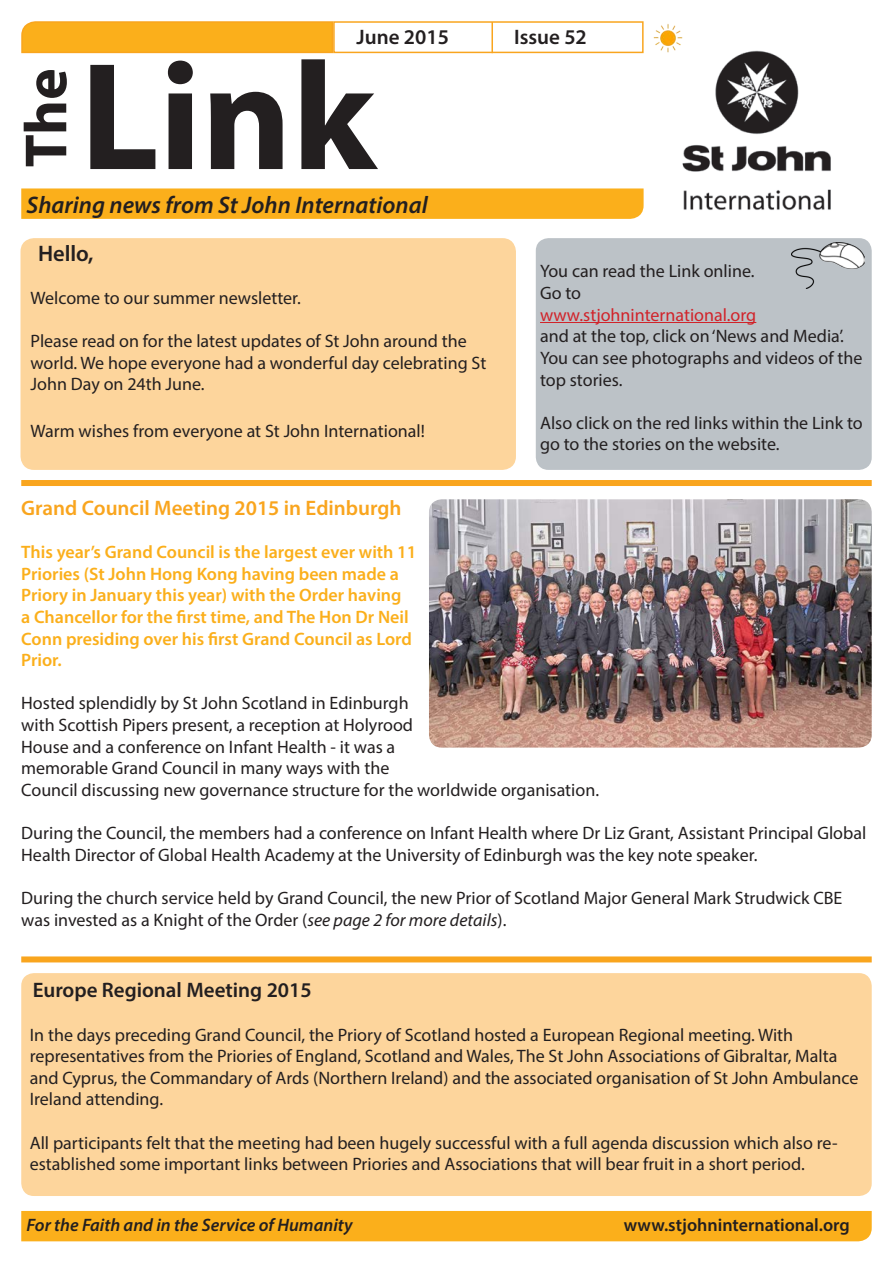
<style>
.page{position:relative;width:893px;height:1263px;background:#fff}
.page>*{position:absolute;margin:0;border:0;box-sizing:border-box;transform-origin:0 0}
.t1{font:700 154.5px "Myriad Pro";color:#231f20}
.t2{font:700 60px "Myriad Pro";color:#231f20}
.t3{font:italic 600 24px "Myriad Pro";color:#231f20}
.t4{font:600 22.5px "Myriad Pro";color:#231f20}
.t5{font:600 21px "Myriad Pro";color:#231f20}
.t6{font:600 21px "Myriad Pro";color:#f9a51e}
.t7{font:18px/21.6px "Myriad Pro";color:#231f20}
.t8{font:600 18px/21.6px "Myriad Pro";color:#fbaf1b}
.t9{font:italic 600 18px "Myriad Pro";color:#231f20}
.t10{font:600 18px "Myriad Pro";color:#231f20}
.t11{font:18px "Myriad Pro";color:#d1232a}
.s1{font-style:italic}
</style>
<div class="page">
<div style="left:21px;top:239px;width:494px;height:230px;background:#fdd59c;border-radius:13px"></div>
<div style="left:21px;top:238px;width:495px;height:232px;border:2px solid #fdd59c;border-radius:13px"></div>
<div style="left:21px;top:1211px;width:851px;height:30px;background:#fbaf1b"></div>
<svg style="left:21px;top:21px;width:313px;height:33px;background:#fab124"></svg>
<div style="left:21px;top:188px;width:623px;height:31px;background:#fbaf1b"></div>
<div style="left:333px;top:21px;width:311px;height:32px;border:2px solid #f9a51e"></div>
<hr style="left:491px;top:22px;width:2px;height:31px;background:#f9a51e">
<img style="left:682px;top:50px;width:149px;height:160px">
<div style="left:21px;top:956px;width:851px;height:6px;background:#f9a51e"></div>
<div style="left:536px;top:238px;width:336px;height:232px;background:#bcc2c7;border-radius:13px"></div>
<hr style="left:540px;top:322px;width:216px;height:1px;background:#d1232a">
<img style="left:791px;top:242px;width:73px;height:47px">
<img style="left:653px;top:24px;width:31px;height:29px">
<div style="left:21px;top:973px;width:851px;height:223px;background:#fdd59c;border-radius:13px"></div>
<div style="left:21px;top:480px;width:851px;height:6px;background:#f9a51e"></div>
<img style="left:429px;top:499px;width:443px;height:249px">
<p class="t5" style="left:357px;top:24px;width:94px">June 2015</p>
<p class="t5" style="left:514px;top:24px;width:74px">Issue 52</p>
<p class="t2" style="left:7px;top:167px;width:100px;rotate:-90deg">The</p>
<p class="t1" style="left:80px;top:16px;width:297px">Link</p>
<p class="t3" style="left:27px;top:189px;width:403px">Sharing news from St John International</p>
<p class="t4" style="left:38px;top:239px;width:57px">Hello,</p>
<p class="t7" style="left:31px;top:287px;width:272px">Welcome to our summer newsletter.</p>
<p class="t7" style="left:31px;top:330px;width:457px">Please read on for the latest updates of St John around the world. We hope everyone had a wonderful day celebrating St<br>John Day on 24th June.</p>
<p class="t7" style="left:31px;top:420px;width:396px">Warm wishes from everyone at St John International!</p>
<p class="t7" style="left:540px;top:260px;width:216px">You can read the Link online.</p>
<p class="t7" style="left:540px;top:282px;width:43px">Go to</p>
<p class="t11" style="left:540px;top:304px;width:218px">www.stjohninternational.org</p>
<p class="t7" style="left:540px;top:325px;width:324px">and at the top, click on ‘News and Media’.<br>You can see photographs and videos of the top stories.</p>
<p class="t7" style="left:540px;top:412px;width:324px">Also click on the red links within the Link to go to the stories on the website.</p>
<p class="t6" style="left:21px;top:495px;width:382px">Grand Council Meeting 2015 in Edinburgh</p>
<p class="t8" style="left:21px;top:541px;width:397px">This year’s Grand Council is the largest ever with 11<br>Priories (St John Hong Kong having been made a Priory in January this year) with the Order having<br>a Chancellor for the first time, and The Hon Dr Neil Conn presiding over his first Grand Council as Lord Prior.</p>
<p class="t7" style="left:21px;top:692px;width:579px">Hosted splendidly by St John Scotland in Edinburgh<br>with Scottish Pipers present, a reception at Holyrood<br>House and a conference on Infant Health - it was a<br>memorable Grand Council in many ways with the<br>Council discussing new governance structure for the worldwide organisation.</p>
<p class="t7" style="left:21px;top:822px;width:846px">During the Council, the members had a conference on Infant Health where Dr Liz Grant, Assistant Principal Global<br>Health Director of Global Health Academy at the University of Edinburgh was the key note speaker.</p>
<p class="t7" style="left:21px;top:887px;width:823px">During the church service held by Grand Council, the new Prior of Scotland Major General Mark Strudwick CBE was invested as a Knight of the Order (<span class="s1">see page 2 for more details</span>).</p>
<p class="t5" style="left:33px;top:977px;width:280px">Europe Regional Meeting 2015</p>
<p class="t7" style="left:30px;top:1023px;width:830px">In the days preceding Grand Council, the Priory of Scotland hosted a European Regional meeting. With representatives from the Priories of England, Scotland and Wales, The St John Associations of Gibraltar, Malta and Cyprus, the Commandary of Ards (Northern Ireland) and the associated organisation of St John Ambulance Ireland attending.</p>
<p class="t7" style="left:30px;top:1131px;width:809px">All participants felt that the meeting had been hugely successful with a full agenda discussion which also re&shy;established some important links between Priories and Associations that will bear fruit in a short period.</p>
<p class="t9" style="left:27px;top:1213px;width:327px">For the Faith and in the Service of Humanity</p>
<p class="t10" style="left:624px;top:1213px;width:227px">www.stjohninternational.org</p>
</div>
